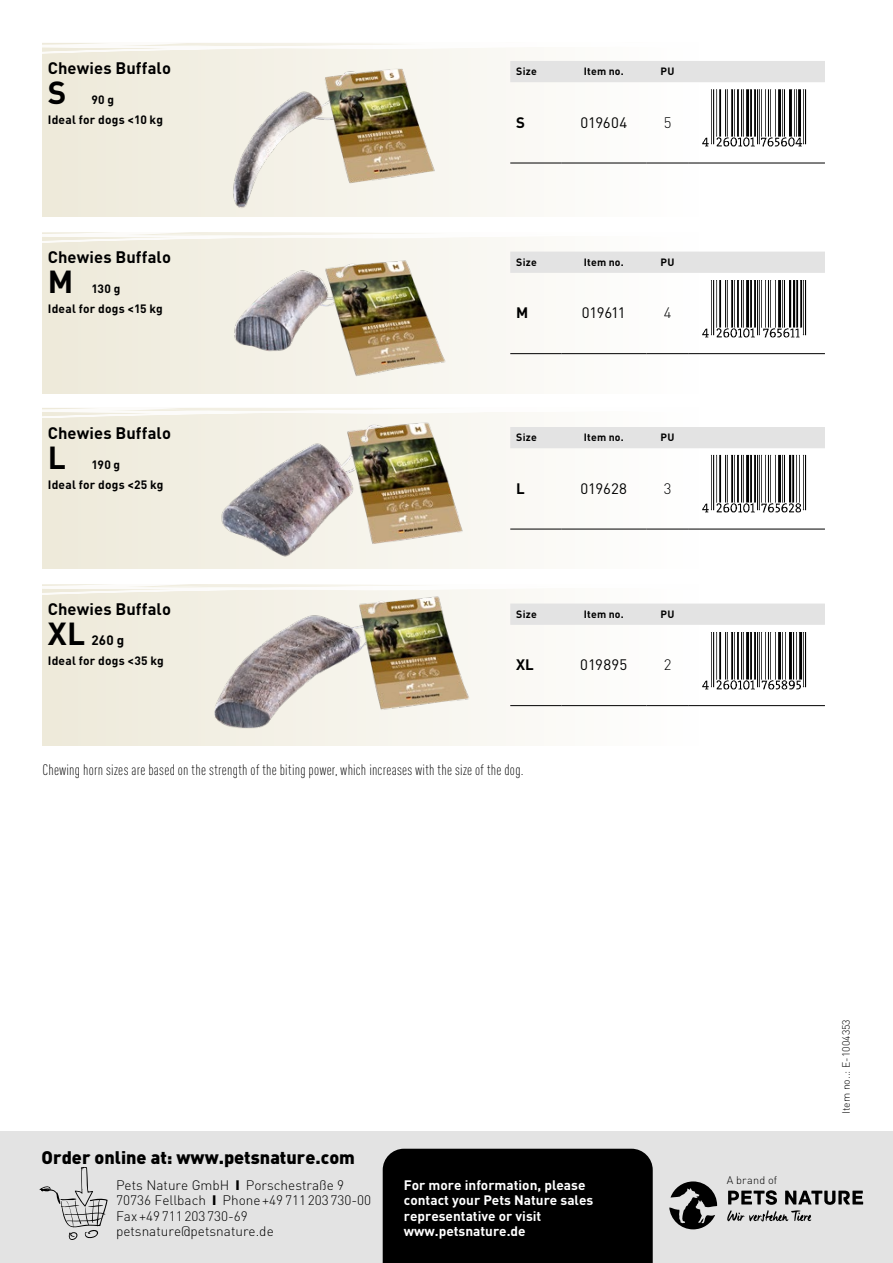
<style>
.page{position:relative;width:893px;height:1263px;background:#fff}
.page>*{position:absolute;margin:0;border:0;box-sizing:border-box;transform-origin:0 0}
.t1{font:700 31.5px "DIN Pro";color:#000}
.t2{font:900 18px "DIN Pro";color:#000}
.t3{font:700 16.5px "DIN Pro";letter-spacing:.005em;color:#000}
.t4{font:300 condensed 15px "DIN Pro";letter-spacing:.02em;color:#000}
.t5{font:15px "DIN Pro";letter-spacing:-.01em;color:#000}
.t6{font:700 15px "DIN Pro";color:#000}
.t7{font:300 15px "DIN Pro";color:#000}
.t8{font:300 13.65px/15.3px "DIN Pro";color:#000}
.t9{font:700 13.65px/15.3px "DIN Pro";color:#fff}
.t10{font:700 13.5px "DIN Pro";color:#000}
.t11{font:700 12px/20px "DIN Pro";letter-spacing:.02em;color:#000;text-align:center}
.t12{font:300 10.95px "DIN Pro";letter-spacing:.02em;color:#000}
.t13{font:700 10.5px "DIN Pro";letter-spacing:.02em;color:#000}
.t14{font:300 10.5px "DIN Pro";color:#000}
.s1{font-weight:900}
</style>
<div class="page">
<svg style="left:43px;top:53px;width:782px;height:164px"></svg>
<svg style="left:43px;top:43px;width:482px;height:10px"></svg>
<div style="left:43px;top:232px;width:807px;height:161px;background:linear-gradient(to right,#eeeadb,#fff)"></div>
<svg style="left:43px;top:232px;width:807px;height:11px"></svg>
<svg style="left:43px;top:418px;width:782px;height:151px"></svg>
<svg style="left:43px;top:408px;width:482px;height:10px"></svg>
<svg style="left:43px;top:594px;width:782px;height:151px"></svg>
<svg style="left:43px;top:584px;width:482px;height:10px"></svg>
<img style="left:193px;top:43px;width:282px;height:174px">
<img style="left:196px;top:239px;width:289px;height:144px">
<img style="left:175px;top:412px;width:330px;height:157px">
<img style="left:169px;top:586px;width:340px;height:159px">
<div style="left:510px;top:61px;width:315px;height:21px;background:#e3e3e3"></div>
<hr style="left:510px;top:163px;width:51px;height:1px;background:#000">
<hr style="left:561px;top:163px;width:85px;height:1px;background:#000">
<hr style="left:646px;top:163px;width:43px;height:1px;background:#000">
<hr style="left:689px;top:163px;width:136px;height:1px;background:#000">
<img style="left:701px;top:88px;width:112px;height:64px">
<div style="left:510px;top:252px;width:315px;height:21px;background:#e3e3e3"></div>
<hr style="left:510px;top:353px;width:51px;height:1px;background:#000">
<hr style="left:561px;top:353px;width:85px;height:1px;background:#000">
<hr style="left:646px;top:353px;width:43px;height:1px;background:#000">
<hr style="left:689px;top:353px;width:136px;height:1px;background:#000">
<img style="left:701px;top:278px;width:112px;height:66px">
<div style="left:510px;top:427px;width:315px;height:21px;background:#e3e3e3"></div>
<hr style="left:510px;top:529px;width:51px;height:1px;background:#000">
<hr style="left:561px;top:529px;width:85px;height:1px;background:#000">
<hr style="left:646px;top:529px;width:43px;height:1px;background:#000">
<hr style="left:689px;top:529px;width:136px;height:1px;background:#000">
<img style="left:701px;top:454px;width:112px;height:64px">
<div style="left:510px;top:603px;width:315px;height:22px;background:#e3e3e3"></div>
<hr style="left:510px;top:705px;width:51px;height:1px;background:#000">
<hr style="left:561px;top:705px;width:85px;height:1px;background:#000">
<hr style="left:646px;top:705px;width:43px;height:1px;background:#000">
<hr style="left:689px;top:705px;width:136px;height:1px;background:#000">
<img style="left:701px;top:630px;width:112px;height:66px">
<div style="left:0;top:1131px;width:893px;height:132px;background:#e3e3e3"></div>
<div style="left:383px;top:1149px;width:270px;height:114px;background:#000"></div>
<svg style="left:39px;top:1167px;width:69px;height:73px"></svg>
<svg style="left:669px;top:1181px;width:48px;height:48px"></svg>
<svg style="left:727px;top:1190px;width:136px;height:31px"></svg>
<p class="t3" style="left:48px;top:54px;width:125px">Chewies Buffalo</p>
<h1 class="t1" style="left:48px;top:66px;width:20px">S</h1>
<p class="t11" style="left:48px;top:88px;width:117px">90 g<br>Ideal for dogs &lt;10 kg</p>
<p class="t3" style="left:48px;top:244px;width:125px">Chewies Buffalo</p>
<h1 class="t1" style="left:48px;top:256px;width:27px">M</h1>
<p class="t11" style="left:48px;top:278px;width:117px">130 g<br>Ideal for dogs &lt;15 kg</p>
<p class="t3" style="left:48px;top:419px;width:125px">Chewies Buffalo</p>
<h1 class="t1" style="left:48px;top:431px;width:20px">L</h1>
<p class="t11" style="left:48px;top:453px;width:117px">190 g<br>Ideal for dogs &lt;25 kg</p>
<p class="t3" style="left:48px;top:596px;width:125px">Chewies Buffalo</p>
<h1 class="t1" style="left:48px;top:608px;width:39px">XL</h1>
<p class="t10" style="left:91px;top:629px;width:35px">260 g</p>
<p class="t11" style="left:48px;top:649px;width:117px">Ideal for dogs &lt;35 kg</p>
<p class="t13" style="left:516px;top:63px;width:22px">Size</p>
<p class="t13" style="left:584px;top:63px;width:42px">Item no.</p>
<p class="t13" style="left:661px;top:63px;width:15px">PU</p>
<p class="t6" style="left:516px;top:110px;width:10px">S</p>
<p class="t5" style="left:580px;top:111px;width:48px">019604</p>
<p class="t7" style="left:664px;top:111px;width:9px">5</p>
<p class="t13" style="left:516px;top:253px;width:22px">Size</p>
<p class="t13" style="left:584px;top:253px;width:42px">Item no.</p>
<p class="t13" style="left:661px;top:253px;width:15px">PU</p>
<p class="t6" style="left:516px;top:300px;width:14px">M</p>
<p class="t5" style="left:582px;top:301px;width:45px">019611</p>
<p class="t7" style="left:664px;top:301px;width:9px">4</p>
<p class="t13" style="left:516px;top:429px;width:22px">Size</p>
<p class="t13" style="left:584px;top:429px;width:42px">Item no.</p>
<p class="t13" style="left:661px;top:429px;width:15px">PU</p>
<p class="t6" style="left:516px;top:476px;width:10px">L</p>
<p class="t5" style="left:581px;top:477px;width:48px">019628</p>
<p class="t7" style="left:664px;top:477px;width:9px">3</p>
<p class="t13" style="left:516px;top:605px;width:22px">Size</p>
<p class="t13" style="left:584px;top:605px;width:42px">Item no.</p>
<p class="t13" style="left:661px;top:605px;width:15px">PU</p>
<p class="t6" style="left:516px;top:652px;width:19px">XL</p>
<p class="t5" style="left:580px;top:653px;width:49px">019895</p>
<p class="t7" style="left:664px;top:653px;width:9px">2</p>
<p class="t4" style="left:43px;top:759px;width:482px">Chewing horn sizes are based on the strength of the biting power, which increases with the size of the dog.</p>
<h2 class="t2" style="left:42px;top:1142px;width:315px">Order online at: www.petsnature.com</h2>
<p class="t8" style="left:116px;top:1176px;width:257px">Pets Nature GmbH <span class="s1">I</span> Porschestraße 9<br>70736 Fellbach <span class="s1">I</span> Phone+49711203730-00<br>Fax+49711203730-69 petsnature@petsnature.de</p>
<p class="t9" style="left:404px;top:1175px;width:191px">For more information, please contact your Pets Nature sales representative or visit www.petsnature.de</p>
<p class="t12" style="left:727px;top:1172px;width:52px">A brand of</p>
<p class="t14" style="left:838px;top:1114px;width:96px;rotate:-90deg">Item no..: E-1004353</p>
</div>
